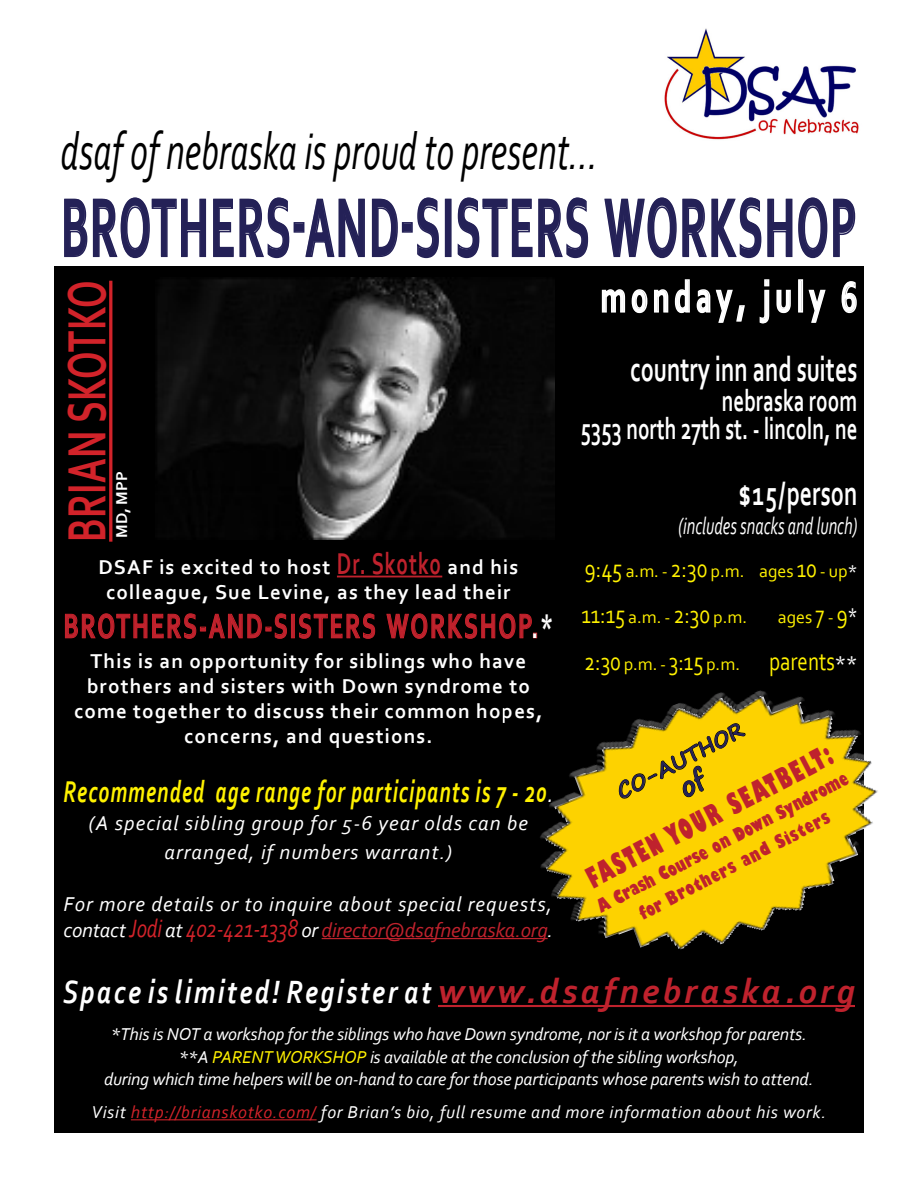
<style>
.page{position:relative;width:918px;height:1188px;background:#fff}
.page>*{position:absolute;margin:0;border:0;box-sizing:border-box;transform-origin:0 0}
.t1{font:700 87px "Corbel";letter-spacing:.04em;color:#242157;scale:.5 1}
.t2{font:700 56.25px "Corbel";letter-spacing:.01em;color:#d2232a;scale:.67 1}
.t3{font:italic 54px "Corbel";color:#000;scale:.67 1}
.t4{font:700 45px "Corbel";color:#fff;scale:.67 1}
.t5{font:700 36px "Corbel";letter-spacing:.08em;color:#bf222d;scale:.67 1}
.t6{font:700 36px "Corbel";color:#fff;scale:.67 1}
.t7{font:italic 700 33.75px "Corbel";letter-spacing:.09em;color:#fff;scale:.8 1}
.t8{font:italic 700 31.5px "Corbel";letter-spacing:.05em;color:#fff200;scale:.67 1}
.t9{font:700 31.5px/28.5px "Corbel";color:#fff;text-align:right;scale:.67 1}
.t10{font:800 condensed 28.2px "Gill Sans";color:#bf222d;scale:.8 1}
.t11{font:26.25px "Corbel";color:#fff200;scale:.8 1}
.t12{font:italic 24.75px "Corbel";color:#fff;scale:.67 1}
.t13{font:700 21px/25.2px "Corbel";letter-spacing:.05em;color:#fff;text-align:center}
.t14{font:italic 21px/28.5px "Corbel";letter-spacing:.05em;color:#fff;text-align:center}
.t15{font:700 21px "Segoe Print";color:#242157}
.t16{font:italic 18px/22.5px "Corbel";letter-spacing:-.01em;color:#fff;text-align:center}
.t17{font:italic 18px "Corbel";letter-spacing:.04em;color:#fff}
.t18{font:800 condensed 18px/25.5px "Gill Sans";color:#bf222d;text-align:center}
.t19{font:18px "Corbel";color:#fff200}
.t20{font:700 16.5px "Corbel";color:#fff}
.s1{font-size:31.5px;color:#bf222d}
.s2{color:#fff}
.s3{font-weight:400;color:#fff}
.s4{font-size:26.25px;color:#d2232a}
.s5{color:#bf222d}
.s6{font-size:26.25px}
.s7{font-size:18px}
.s8{font-size:22.5px;color:#fff}
.s9{font-size:21px;color:#fff}
.s10{font-size:36px;color:#bf222d}
.s11{color:#fff200}
.s12{color:#d2232a}
</style>
<div class="page">
<div style="left:54px;top:266px;width:810px;height:866px;background:#000"></div>
<img style="left:157px;top:277px;width:397px;height:263px">
<hr style="left:438px;top:1005px;width:417px;height:2px;background:#bf222d">
<hr style="left:131px;top:1119px;width:186px;height:1px;background:#d2232a">
<hr style="left:337px;top:576px;width:105px;height:1px;background:#bf222d">
<hr style="left:322px;top:938px;width:226px;height:1px;background:#bf222d">
<svg style="left:65px;top:613px;width:222px;height:26px"></svg>
<div style="left:291px;top:614px;width:4px;height:24px;border:1px solid #d2232a"></div>
<svg style="left:299px;top:613px;width:76px;height:26px"></svg>
<svg style="left:386px;top:613px;width:151px;height:26px"></svg>
<img style="left:664px;top:28px;width:195px;height:112px">
<svg style="left:64px;top:197px;width:226px;height:62px"></svg>
<div style="left:294px;top:222px;width:10px;height:11px;border:2px solid #242157"></div>
<svg style="left:304px;top:198px;width:94px;height:60px"></svg>
<div style="left:402px;top:222px;width:11px;height:11px;border:2px solid #242157"></div>
<svg style="left:417px;top:197px;width:22px;height:62px"></svg>
<div style="left:445px;top:199px;width:7px;height:58px;border:2px solid #242157"></div>
<svg style="left:457px;top:197px;width:132px;height:62px"></svg>
<svg style="left:601px;top:197px;width:256px;height:127px"></svg>
<hr style="left:109px;top:281px;width:3px;height:261px;background:#d2232a">
<svg style="left:503px;top:690px;width:375px;height:260px"></svg>
<img style="left:545px;top:696px;width:312px;height:253px">
<svg style="left:619px;top:723px;width:127px;height:76px"></svg>
<h3 class="t3" style="left:61px;top:118px;width:803px">dsaf of nebraska is proud to present...</h3>
<h1 class="t1" style="left:61px;top:173px;width:1592px">BROTHERS-AND-SISTERS WORKSHOP</h1>
<h3 class="t4" style="left:601px;top:269px;width:385px">m o n d a y , j u l y 6</h3>
<h3 class="t6" style="left:630px;top:347px;width:341px">country inn and suites</h3>
<h3 class="t9" style="left:581px;top:385px;width:414px">nebraska room<br>5353 north 27th st. - lincoln, ne</h3>
<h3 class="t6" style="left:739px;top:471px;width:179px">$15/person</h3>
<h2 class="t2" style="left:52px;top:542px;width:391px;rotate:-90deg">BRIAN SKOTKO</h2>
<p class="t20" style="left:111px;top:538px;width:68px;rotate:-90deg">MD, MPP</p>
<h3 class="t12" style="left:679px;top:510px;width:268px">(includes snacks and lunch)</h3>
<p class="t13" style="left:98px;top:554px;width:421px">DSAF is excited to host <span class="s1">Dr. Skotko</span> and his colleague, Sue Levine, as they lead their</p>
<h3 class="t5" style="left:64px;top:604px;width:732px">BROTHERS-AND-SISTERS WORKSHOP<span class="s2">.*</span></h3>
<p class="t13" style="left:74px;top:648px;width:470px">This is an opportunity for siblings who have brothers and sisters with Down syndrome to come together to discuss their common hopes, concerns, and questions.</p>
<h3 class="t8" style="left:64px;top:772px;width:732px">Recommended age range for participants is 7 - 20<span class="s3">.</span></h3>
<p class="t14" style="left:89px;top:809px;width:441px">(A special sibling group for 5-6 year olds can be arranged, if numbers warrant.)</p>
<p class="t14" style="left:64px;top:891px;width:491px;line-height:25.2px;text-align:left">For more details or to inquire about special requests, contact <span class="s4">Jodi</span> at <span class="s4">402-421-1338</span> or <span class="s5">director@dsafnebraska.org</span>.</p>
<p class="t19" style="left:585px;top:559px;width:274px"><span class="s6">9:45</span> a.m. - <span class="s6">2:30</span> p.m. ages <span class="s6">10</span> - up<span class="s2">*</span></p>
<h3 class="t11" style="left:581px;top:598px;width:209px">11:15 <span class="s7">a.m. -</span> 2:30 <span class="s7">p.m.</span></h3>
<p class="t19" style="left:778px;top:606px;width:81px">ages <span class="s6">7</span> - <span class="s6">9</span><span class="s8">*</span></p>
<h3 class="t11" style="left:584px;top:645px;width:343px">2:30 <span class="s7">p.m. -</span> 3:15 <span class="s7">p.m.</span> parents<span class="s9">**</span></h3>
<p class="t15" style="left:609px;top:775px;width:142px;rotate:-27deg">CO-AUTHOR</p>
<h3 class="t10" style="left:580px;top:863px;width:343px;rotate:-27deg">FASTEN YOUR SEATBELT:</h3>
<p class="t18" style="left:593px;top:898px;width:282px;rotate:-28deg">A Crash Course on Down Syndrome for Brothers and Sisters</p>
<h3 class="t7" style="left:63px;top:971px;width:991px">Space is limited! Register at <span class="s10">www.dsafnebraska.org</span></h3>
<p class="t16" style="left:104px;top:1023px;width:711px">*This is NOT a workshop for the siblings who have Down syndrome, nor is it a workshop for parents. **A <span class="s11">PARENT WORKSHOP</span> is available at the conclusion of the sibling workshop,<br>during which time helpers will be on-hand to care for those participants whose parents wish to attend.</p>
<p class="t17" style="left:92px;top:1101px;width:736px">Visit <span class="s12">http://brianskotko.com/</span> for Brian’s bio, full resume and more information about his work.</p>
</div>
